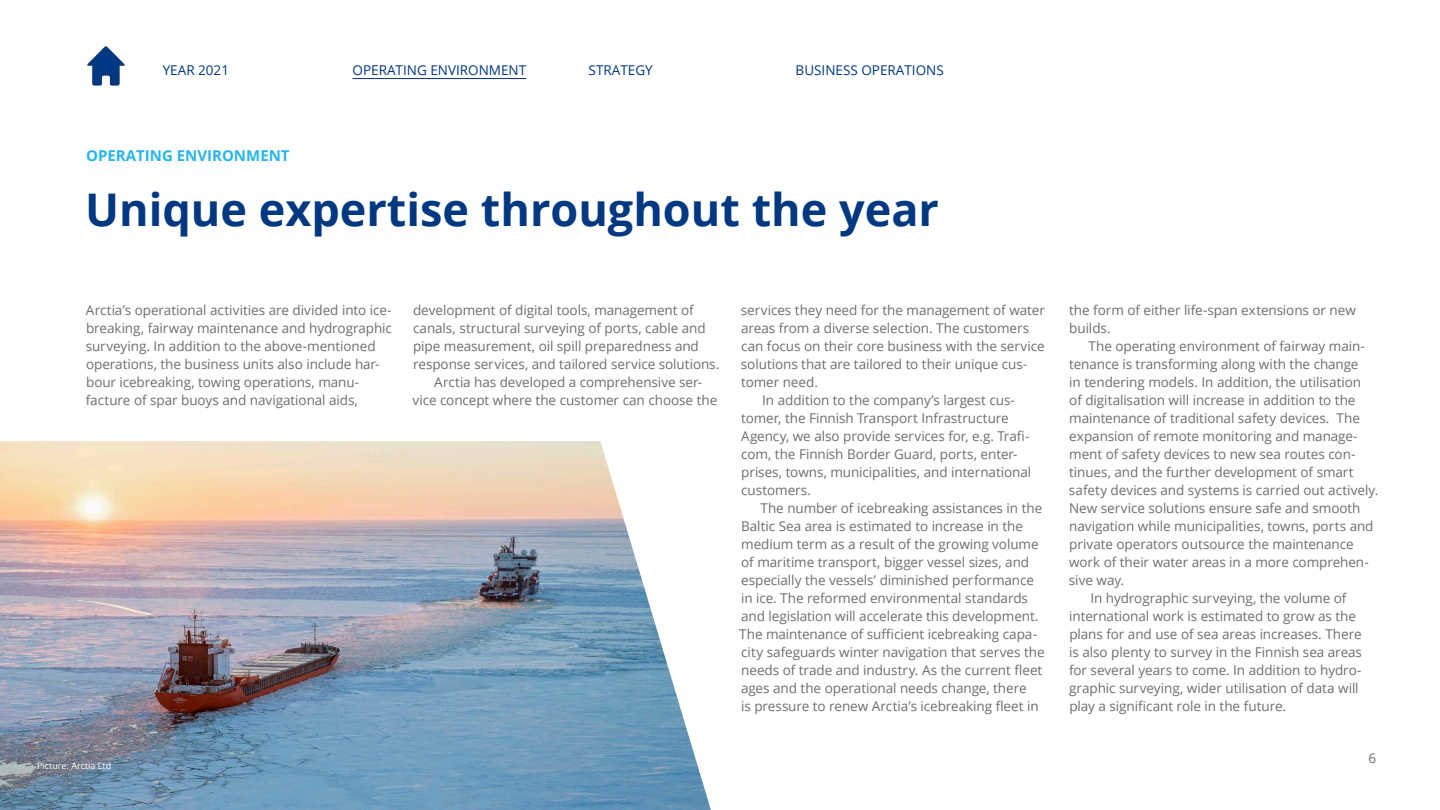
<style>
.page{position:relative;width:1440px;height:810px;background:#fff}
.page>*{position:absolute;margin:0;border:0;box-sizing:border-box;transform-origin:0 0}
.Otsikko_3{font:700 45px "Open Sans";color:#003881}
.Navit{font:700 15px "Open Sans";color:#26b6ea}
.base_indent{font:13.5px/18px "Open Sans";letter-spacing:-.005em;color:#6e6e6e}
.Navit-2{font:13.5px "Open Sans";color:#003881}
.t1{font:9px "Open Sans";color:#fff}
</style>
<div class="page">
<img style="left:0;top:441px;width:711px;height:369px">
<hr style="left:352px;top:78px;width:174px;height:1px;background:#003881">
<img style="left:87px;top:46px;width:38px;height:40px">
<p class="Navit-2" style="left:163px;top:61px;width:68px">YEAR 2021</p>
<p class="Navit-2" style="left:352px;top:61px;width:175px">OPERATING ENVIRONMENT</p>
<p class="Navit-2" style="left:588px;top:61px;width:66px">STRATEGY</p>
<p class="Navit-2" style="left:795px;top:61px;width:150px">BUSINESS OPERATIONS</p>
<p class="Navit" style="left:86px;top:145px;width:205px">OPERATING ENVIRONMENT</p>
<p class="Otsikko_3" style="left:85px;top:178px;width:855px">Unique expertise throughout the year</p>
<p class="base_indent" style="left:86px;top:301px;width:308px">Arctia’s operational activities are divided into ice&shy;breaking, fairway maintenance and hydrographic surveying. In addition to the above-mentioned operations, the business units also include har&shy;bour icebreaking, towing operations, manu&shy;facture of spar buoys and navigational aids,</p>
<p class="base_indent" style="left:413px;top:301px;width:308px">development of digital tools, management of canals, structural surveying of ports, cable and pipe measurement, oil spill preparedness and response services, and tailored service solutions.</p>
<p class="base_indent" style="left:412px;top:373px;width:306px;text-align:center">Arctia has developed a comprehensive ser-<br>vice concept where the customer can choose the</p>
<p class="t1" style="left:37px;top:760px;width:75px">Picture: Arctia Ltd</p>
<p class="base_indent" style="left:741px;top:301px;width:305px">services they need for the management of water areas from a diverse selection. The customers can focus on their core business with the service solutions that are tailored to their unique cus&shy;tomer need.</p>
<p class="base_indent" style="left:741px;top:391px;width:291px;text-indent:21px">In addition to the company’s largest cus&shy;tomer, the Finnish Transport Infrastructure Agency, we also provide services for, e.g. Trafi&shy;com, the Finnish Border Guard, ports, enter&shy;prises, towns, municipalities, and international customers.</p>
<p class="base_indent" style="left:739px;top:499px;width:307px;text-indent:21px">The number of icebreaking assistances in the Baltic Sea area is estimated to increase in the medium term as a result of the growing volume of maritime transport, bigger vessel sizes, and especially the vessels’ diminished performance in ice. The reformed environmental standards and legislation will accelerate this development.<br>The maintenance of sufficient icebreaking capa&shy;city safeguards winter navigation that serves the needs of trade and industry. As the current fleet ages and the operational needs change, there<br>is pressure to renew Arctia’s icebreaking fleet in</p>
<p class="base_indent" style="left:1069px;top:301px;width:288px">the form of either life-span extensions or new builds.</p>
<p class="base_indent" style="left:1068px;top:337px;width:311px;text-indent:20px">The operating environment of fairway main&shy;tenance is transforming along with the change<br>in tendering models. In addition, the utilisation<br>of digitalisation will increase in addition to the maintenance of traditional safety devices. The expansion of remote monitoring and manage&shy;ment of safety devices to new sea routes con&shy;tinues, and the further development of smart safety devices and systems is carried out actively.<br>New service solutions ensure safe and smooth navigation while municipalities, towns, ports and private operators outsource the maintenance work of their water areas in a more comprehen&shy;sive way.</p>
<p class="base_indent" style="left:1069px;top:589px;width:294px;text-indent:21px">In hydrographic surveying, the volume of international work is estimated to grow as the plans for and use of sea areas increases. There is also plenty to survey in the Finnish sea areas for several years to come. In addition to hydro&shy;graphic surveying, wider utilisation of data will play a significant role in the future.</p>
<p class="base_indent" style="left:1368px;top:749px;width:9px">6</p>
</div>
